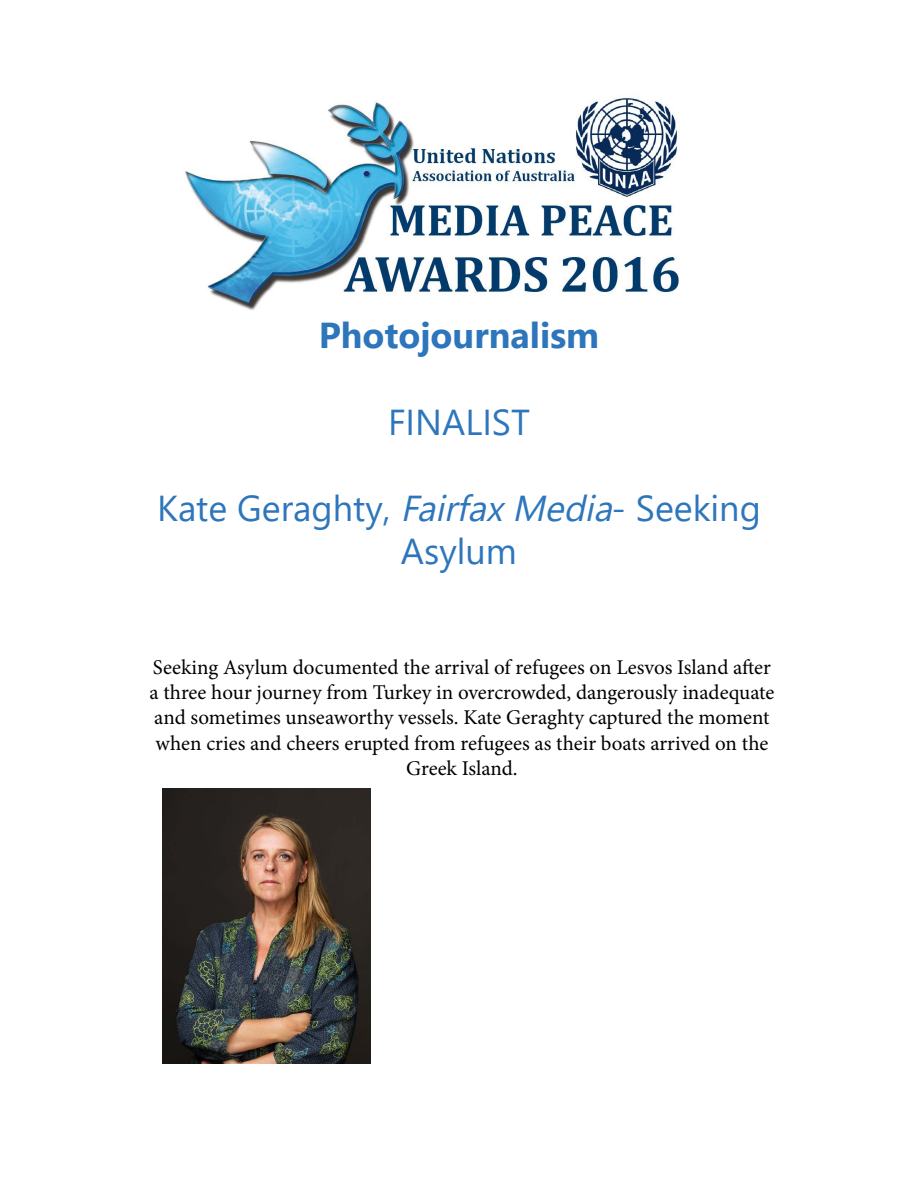
<style>
.page{position:relative;width:918px;height:1188px;background:#fff}
.page>*{position:absolute;margin:0;border:0;box-sizing:border-box;transform-origin:0 0}
.t1{font:36px/43.2px "Segoe UI";color:#2e76bc;text-align:center}
.t2{font:700 36px "Segoe UI";color:#2e76bc}
.t3{font:21px/25.2px "Minion Pro";letter-spacing:-.005em;color:#000;text-align:center}
.s1{font-style:italic}
</style>
<div class="page">
<img style="left:185px;top:95px;width:494px;height:215px">
<img style="left:162px;top:788px;width:208px;height:276px">
<h1 class="t2" style="left:319px;top:307px;width:282px">Photojournalism</h1>
<h1 class="t1" style="left:388px;top:400px;width:143px">FINALIST</h1>
<h1 class="t1" style="left:157px;top:486px;width:605px">Kate Geraghty, <span class="s1">FairfaxMedia</span>- Seeking<br>Asylum</h1>
<p class="t3" style="left:149px;top:655px;width:627px">Seeking Asylum documented the arrival of refugees on Lesvos Island after a three hour journey from Turkey in overcrowded, dangerously inadequate and sometimes unseaworthy vessels. Kate Geraghty captured the moment when cries and cheers erupted from refugees as their boats arrived on the Greek Island.</p>
</div>
